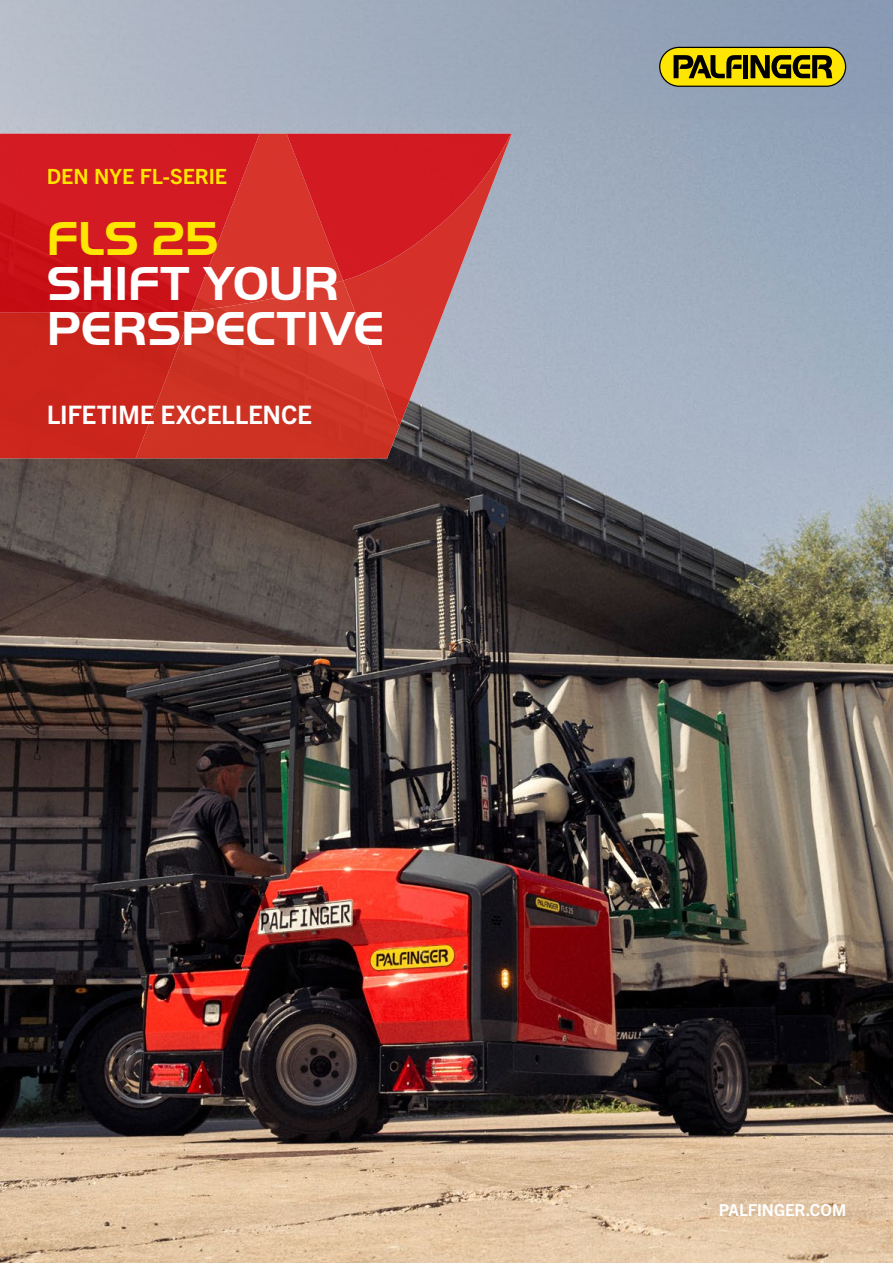
<style>
.page{position:relative;width:893px;height:1263px;background:#fff}
.page>*{position:absolute;margin:0;border:0;box-sizing:border-box;transform-origin:0 0}
.t1{font:700 49.5px/45px "Palfinger Handel Gothic";color:#fff}
.t2{font:700 49.5px "Palfinger Handel Gothic";color:#ffe600}
.t3{font:700 25.5px "Trade Gothic Next LT Pro";letter-spacing:-.01em;color:#fff}
.t4{font:700 21px "Trade Gothic Next LT Pro";color:#ffe600}
.t5{font:700 16.5px "Trade Gothic Next LT Pro";letter-spacing:-.005em;color:#fff}
</style>
<div class="page">
<img style="left:0;top:0;width:893px;height:1263px">
<svg style="left:343px;top:315px;width:169px;height:143px;background:#ad6e6f"></svg>
<svg style="left:0;top:315px;width:343px;height:143px;background:#cc2d20"></svg>
<svg style="left:0;top:134px;width:512px;height:181px;background:#cf2b2f"></svg>
<svg style="left:659px;top:47px;width:187px;height:40px;background:#a19308"></svg>
<p class="t4" style="left:47px;top:162px;width:182px">DEN NYE FL-SERIE</p>
<p class="t2" style="left:47px;top:211px;width:173px">FLS 25</p>
<p class="t1" style="left:47px;top:261px;width:339px">SHIFT YOUR<br>PERSPECTIVE</p>
<p class="t3" style="left:47px;top:397px;width:267px">LIFETIME EXCELLENCE</p>
<p class="t5" style="left:719px;top:1199px;width:129px">PALFINGER.COM</p>
</div>
